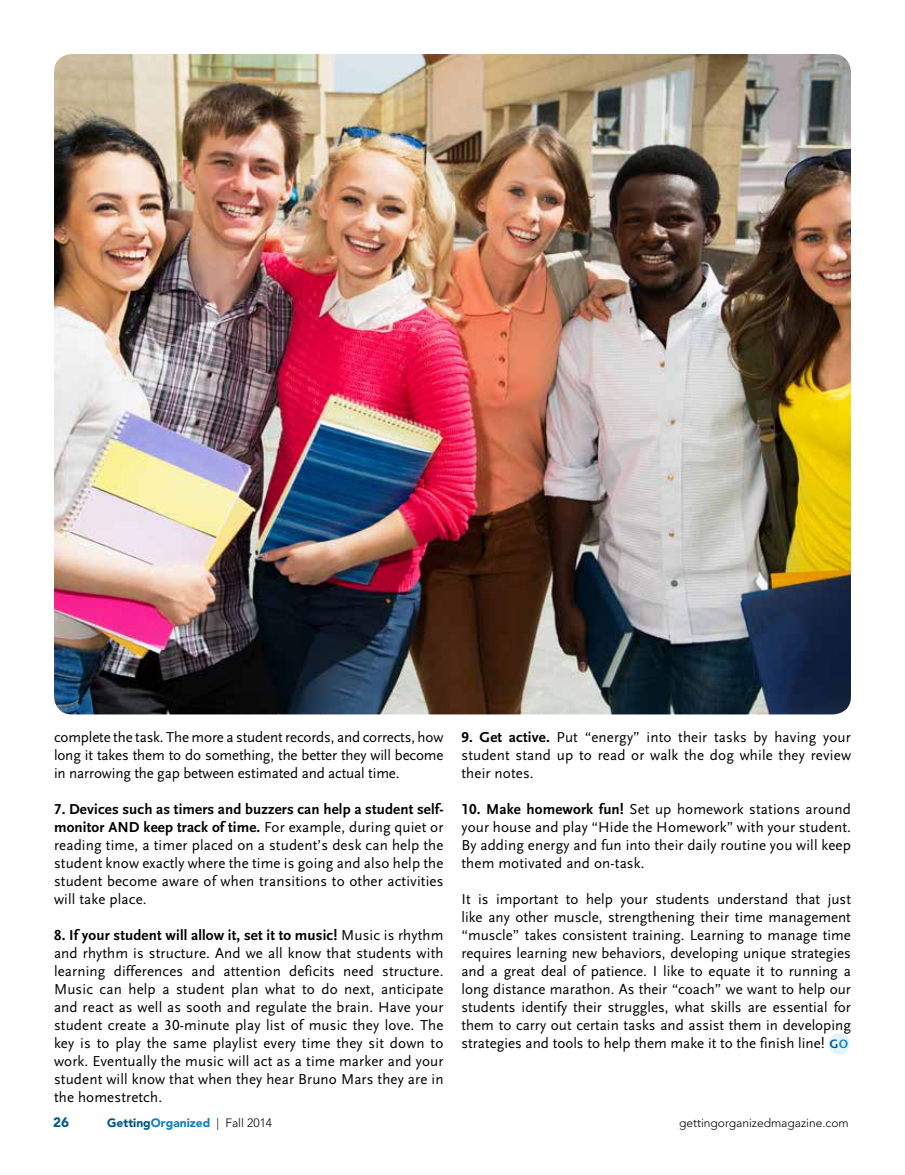
<style>
.page{position:relative;width:905px;height:1175px;background:#fff}
.page>*{position:absolute;margin:0;border:0;box-sizing:border-box;transform-origin:0 0}
.t1{font:15px/18px "Scala Sans Regular LF";letter-spacing:.01em;color:#000;text-align:justify}
.t2{font:15px/18px "Scala Sans Bold LF";letter-spacing:.01em;color:#000}
.t3{font:900 13.5px "Avenir LT Std";color:#015788}
.t4{font:300 12px "Avenir LT Std";color:#000}
.t5{font:900 12px "Avenir LT Std";color:#1080c4}
.t6{font:600 12px "Stone Sans";color:#015788}
.s1{font-family:"Scala Sans Regular LF"}
.s2{font-family:"Scala Sans Bold LF"}
.s3{color:#1080c4}
.s4{color:#015788}
.s5{font-weight:300;color:#000}
</style>
<div class="page">
<div style="left:828px;top:1033px;width:21px;height:21px;background:#e1f4fd;border-radius:50%"></div>
<img style="left:54px;top:54px;width:796px;height:660px">
<p class="t1" style="left:54px;top:728px;width:391px">complete the task. The more a student records, and corrects, how long it takes them to do something, the better they will become in narrowing the gap between estimated and actual time.</p>
<p class="t2" style="left:54px;top:800px;width:391px">7. Devices such as timers and buzzers can help a student self&shy;monitor AND keep track of time. <span class="s1">For example, during quiet or</span></p>
<p class="t1" style="left:54px;top:836px;width:391px">reading time, a timer placed on a student’s desk can help the student know exactly where the time is going and also help the student become aware of when transitions to other activities will take place.</p>
<p class="t2" style="left:54px;top:926px;width:391px">8. If your student will allow it, set it to music! <span class="s1">Music is rhythm</span></p>
<p class="t1" style="left:54px;top:944px;width:391px">and rhythm is structure. And we all know that students with learning differences and attention deficits need structure.<br>Music can help a student plan what to do next, anticipate and react as well as sooth and regulate the brain. Have your student create a 30-minute play list of music they love. The key is to play the same playlist every time they sit down to work. Eventually the music will act as a time marker and your student will know that when they hear Bruno Mars they are in the homestretch.</p>
<p class="t1" style="left:461px;top:728px;width:391px"><span class="s2">9. Get active.</span> Put “energy” into their tasks by having your student stand up to read or walk the dog while they review their notes.</p>
<p class="t1" style="left:461px;top:800px;width:391px"><span class="s2">10. Make homework fun!</span> Set up homework stations around your house and play “Hide the Homework” with your student.<br>By adding energy and fun into their daily routine you will keep them motivated and on-task.</p>
<p class="t1" style="left:461px;top:890px;width:391px">It is important to help your students understand that just like any other muscle, strengthening their time management “muscle” takes consistent training. Learning to manage time requires learning new behaviors, developing unique strategies and a great deal of patience. I like to equate it to running a long distance marathon. As their “coach” we want to help our students identify their struggles, what skills are essential for them to carry out certain tasks and assist them in developing strategies and tools to help them make it to the finish line!</p>
<p class="t6" style="left:829px;top:1036px;width:20px">G<span class="s3">O</span></p>
<p class="t3" style="left:53px;top:1114px;width:17px">26</p>
<p class="t5" style="left:107px;top:1115px;width:166px"><span class="s4">Getting</span>Organized <span class="s5">| Fall 2014</span></p>
<p class="t4" style="left:679px;top:1115px;width:171px">gettingorganizedmagazine.com</p>
</div>
